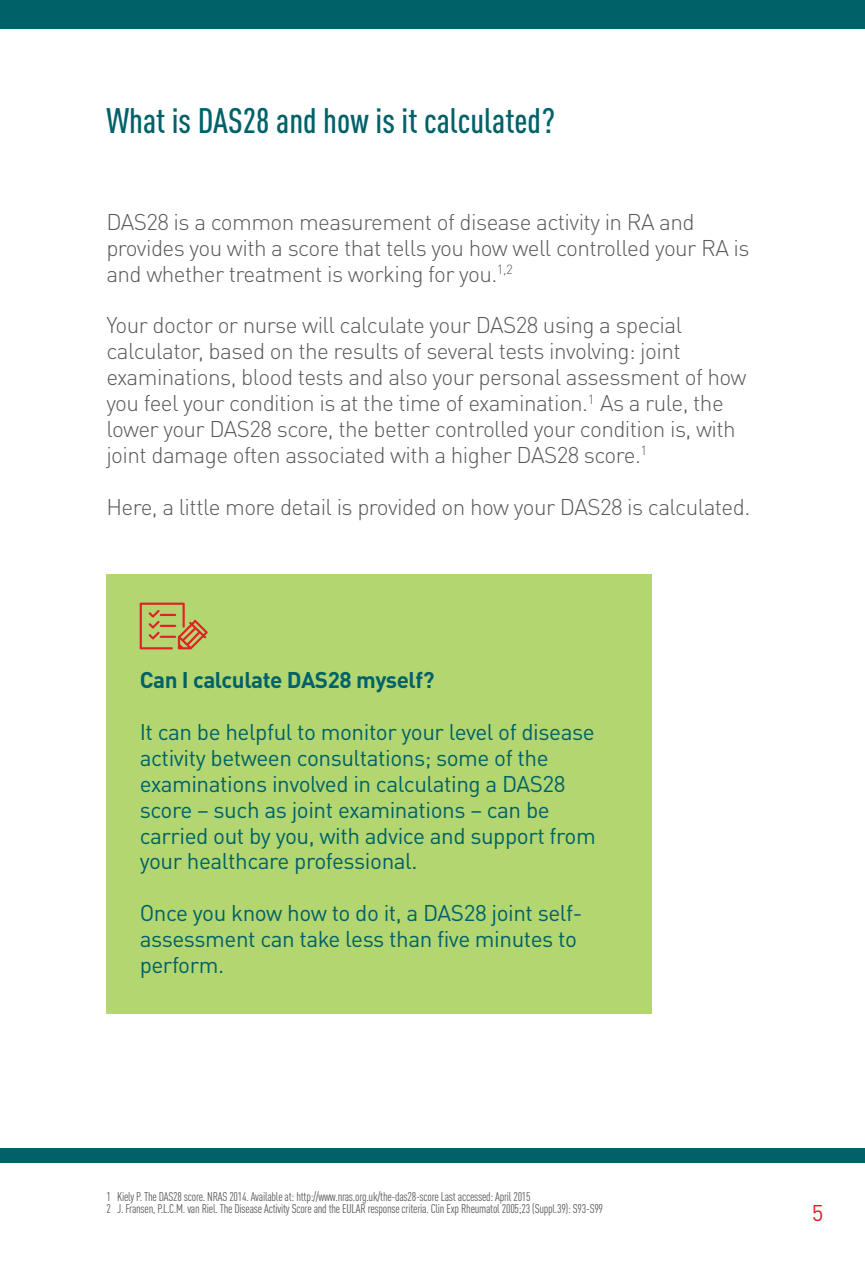
<style>
.page{position:relative;width:865px;height:1269px;background:#fff}
.page>*{position:absolute;margin:0;border:0;box-sizing:border-box;transform-origin:0 0}
.t1{font:500 condensed 35px "DIN Pro";color:#006268}
.t2{font:300 22.5px/26px "DIN Pro";letter-spacing:-.025em;color:#58595b}
.t3{font:22.5px/26px "DIN Pro";letter-spacing:-.02em;color:#006268}
.t4{font:700 22.5px "DIN Pro";letter-spacing:-.02em;color:#006268}
.t5{font:22.5px "DIN Pro";color:#e31f27}
.t6{font:condensed 12.5px/12.5px "DIN Pro";letter-spacing:-.02em;color:#58595b}
</style>
<div class="page">
<div style="left:0;top:0;width:865px;height:28px;background:#006268"></div>
<div style="left:0;top:1148px;width:865px;height:14px;background:#006268"></div>
<div style="left:106px;top:574px;width:546px;height:439px;background:#b4d670"></div>
<svg style="left:140px;top:602px;width:68px;height:47px"></svg>
<h1 class="t1" style="left:106px;top:95px;width:450px">What is DAS28 and how is it calculated?</h1>
<p class="t2" style="left:106px;top:207px;width:644px">DAS28 is a common measurement of disease activity in RA and provides you with a score that tells you how well controlled your RA is and whether treatment is working for you.<sup>1,2</sup></p>
<p class="t2" style="left:106px;top:310px;width:642px">Your doctor or nurse will calculate your DAS28 using a special calculator, based on the results of several tests involving: joint examinations, blood tests and also your personal assessment of how you feel your condition is at the time of examination.<sup>1</sup> As a rule, the lower your DAS28 score, the better controlled your condition is, with joint damage often associated with a higher DAS28 score.<sup>1</sup></p>
<p class="t2" style="left:106px;top:491px;width:645px">Here, a little more detail is provided on how your DAS28 is calculated.</p>
<p class="t4" style="left:140px;top:661px;width:296px">Can I calculate DAS28 myself?</p>
<p class="t3" style="left:140px;top:716px;width:457px">It can be helpful to monitor your level of disease activity between consultations; some of the examinations involved in calculating a DAS28 score – such as joint examinations – can be carried out by you, with advice and support from your healthcare professional.</p>
<p class="t3" style="left:140px;top:898px;width:444px">Once you know how to do it, a DAS28 joint self&shy;assessment can take less than five minutes to perform.</p>
<p class="t6" style="left:106px;top:1189px;width:498px">1 Kiely P. The DAS28 score. NRAS 2014. Available at: http://www.nras.org.uk/the-das28-score Last accessed: April 2015<br>2 J. Fransen, P.L.C.M. van Riel. The Disease Activity Score and the EULAR response criteria. Clin Exp Rheumatol 2005;23 (Suppl.39): S93-S99</p>
<p class="t5" style="left:811px;top:1195px;width:13px">5</p>
</div>
